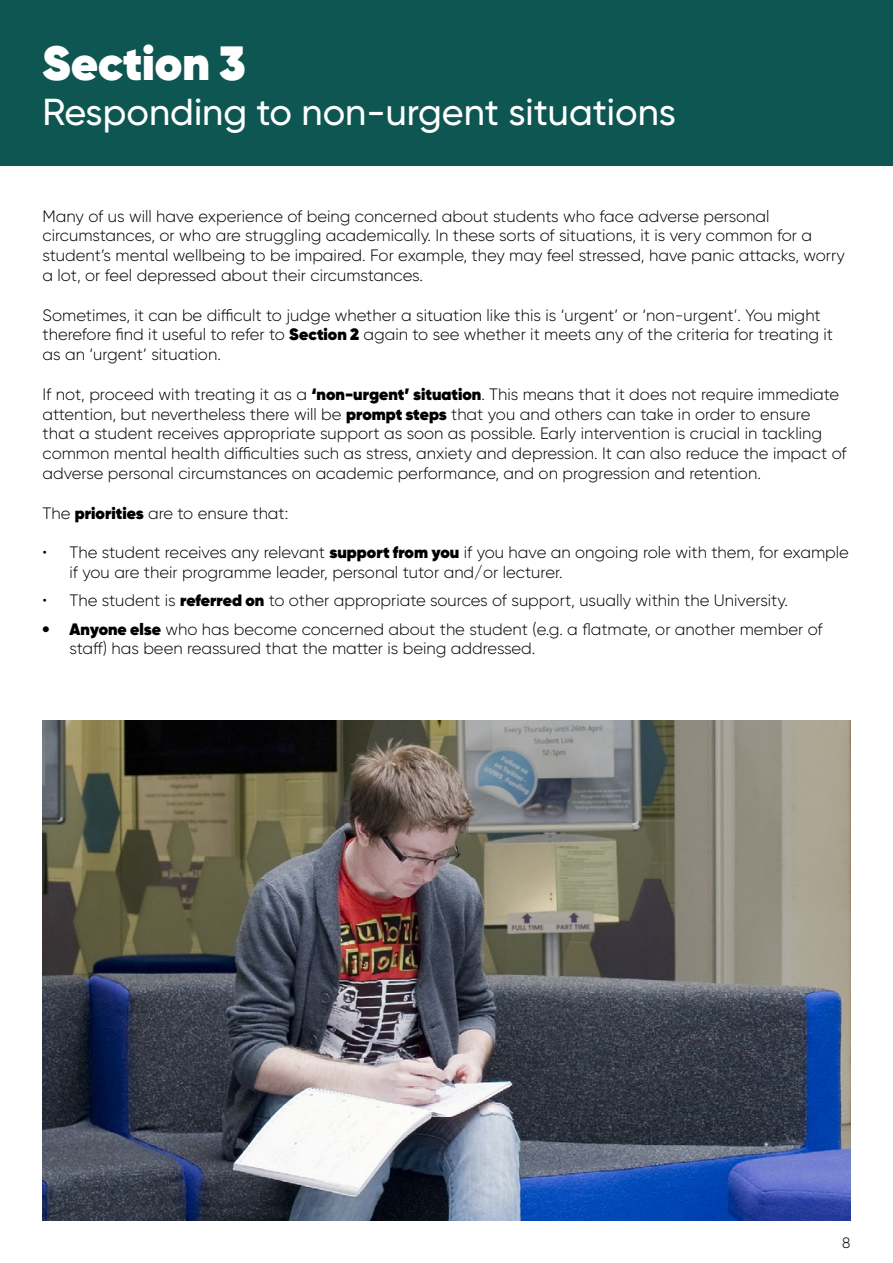
<style>
.page{position:relative;width:893px;height:1263px;background:#fff}
.page>*{position:absolute;margin:0;border:0;box-sizing:border-box;transform-origin:0 0}
.t1{font:800 48px "Gilroy";color:#fff}
.t2{font:500 37.5px "Gilroy";color:#fff}
.t3{font:300 16.5px/19.8px "Gilroy";color:#000}
.t4{font:300 15px "Gilroy";color:#000}
.s1{font-weight:800}
</style>
<div class="page">
<div style="left:0;top:0;width:893px;height:166px;background:#0d5651"></div>
<img style="left:43px;top:721px;width:807px;height:499px">
<p class="t1" style="left:43px;top:32px;width:205px">Section 3</p>
<p class="t2" style="left:43px;top:88px;width:635px">Responding to non-urgent situations</p>
<p class="t3" style="left:43px;top:206px;width:804px">Many of us will have experience of being concerned about students who face adverse personal circumstances, or who are struggling academically. In these sorts of situations, it is very common for a student’s mental wellbeing to be impaired. For example, they may feel stressed, have panic attacks, worry a lot, or feel depressed about their circumstances.</p>
<p class="t3" style="left:43px;top:305px;width:792px">Sometimes, it can be difficult to judge whether a situation like this is ‘urgent’ or ‘non-urgent’. You might therefore find it useful to refer to <span class="s1">Section 2</span> again to see whether it meets any of the criteria for treating it as an ‘urgent’ situation.</p>
<p class="t3" style="left:43px;top:384px;width:806px">If not, proceed with treating it as a <span class="s1">‘non-urgent’ situation</span>. This means that it does not require immediate attention, but nevertheless there will be <span class="s1">prompt steps</span> that you and others can take in order to ensure that a student receives appropriate support as soon as possible. Early intervention is crucial in tackling common mental health difficulties such as stress, anxiety and depression. It can also reduce the impact of adverse personal circumstances on academic performance, and on progression and retention.</p>
<p class="t3" style="left:43px;top:503px;width:247px">The <span class="s1">priorities</span> are to ensure that:</p>
<p class="t3" style="left:70px;top:542px;width:781px;text-indent:-27px">• The student receives any relevant <span class="s1">support from you</span> if you have an ongoing role with them, for example if you are their programme leader, personal tutor and/or lecturer.</p>
<p class="t3" style="left:43px;top:590px;width:747px">• The student is <span class="s1">referred on</span> to other appropriate sources of support, usually within the University.</p>
<p class="t3" style="left:70px;top:619px;width:755px;text-indent:-27px"><span class="s1">• Anyone else</span> who has become concerned about the student (e.g. a flatmate, or another member of staff) has been reassured that the matter is being addressed.</p>
<p class="t4" style="left:842px;top:1233px;width:10px">8</p>
</div>
